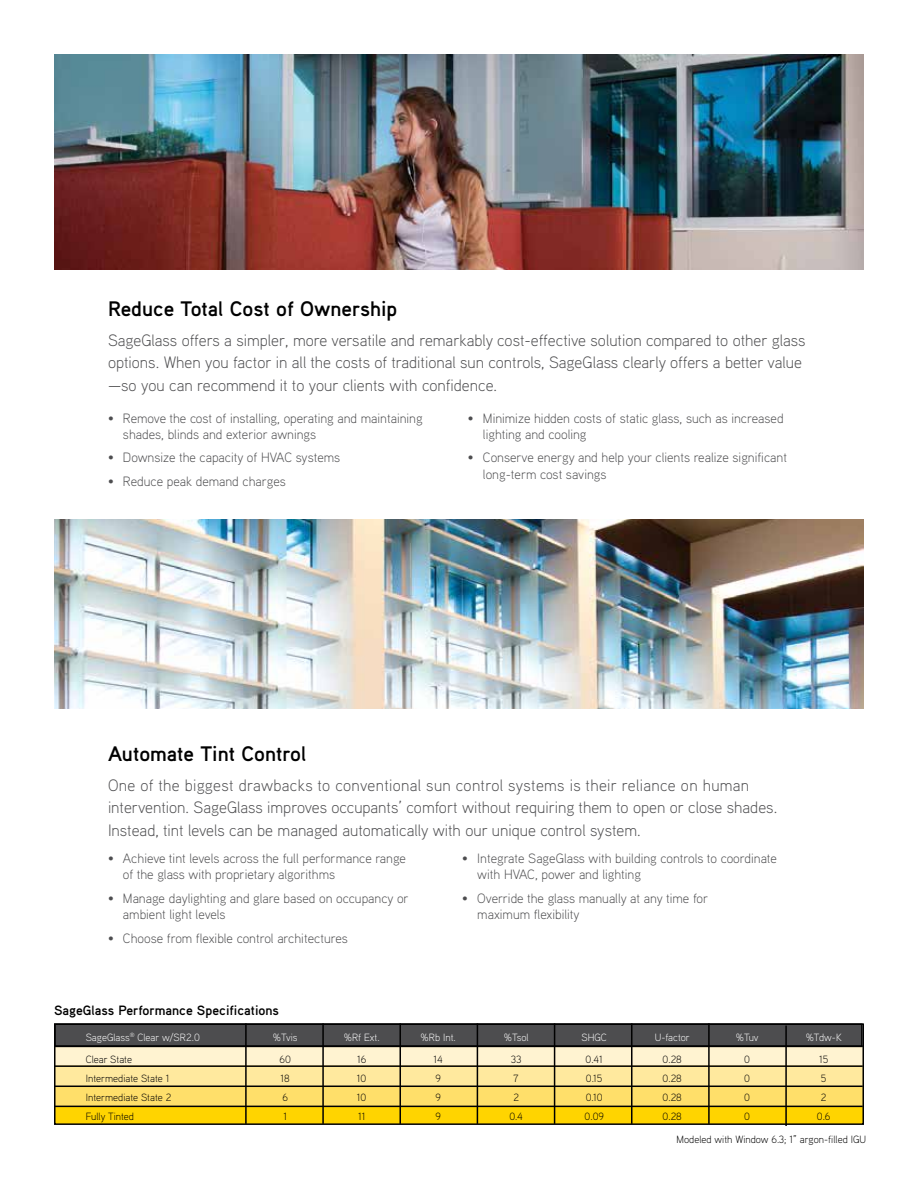
<style>
.page{position:relative;width:918px;height:1188px;background:#fff}
.page>*{position:absolute;margin:0;border:0;box-sizing:border-box;transform-origin:0 0}
.t1{font:700 21px "Aaux Pro";color:#000}
.t2{font:300 16.5px/22.5px "Aaux Pro";color:#4d4d4f}
.t3{font:300 13.5px/16.2px "Aaux Pro";color:#4d4d4f}
.t4{font:700 13.5px "Aaux Pro";color:#000}
.t5{font:300 10.5px "Aaux Pro";color:#000}
.t6{font:300 10.5px "Aaux Pro";color:#fff}
.s1{font-style:inherit}
</style>
<div class="page">
<img style="left:54px;top:54px;width:810px;height:216px">
<img style="left:54px;top:519px;width:810px;height:189px">
<div style="left:55px;top:1106px;width:809px;height:18px;background:#ffd400"></div>
<div style="left:55px;top:1046px;width:809px;height:20px;background:#fff3d1"></div>
<div style="left:55px;top:1066px;width:809px;height:20px;background:#ffe99e"></div>
<div style="left:55px;top:1024px;width:807px;height:22px;background:#4d4d4f"></div>
<div style="left:55px;top:1086px;width:809px;height:20px;background:#ffdf6a"></div>
<div style="left:54px;top:1023px;width:810px;height:102px;border:2px solid #000"></div>
<hr style="left:54px;top:1045px;width:809px;height:2px;background:#000">
<hr style="left:54px;top:1065px;width:809px;height:2px;background:#000">
<hr style="left:54px;top:1086px;width:809px;height:1px;background:#000">
<hr style="left:54px;top:1106px;width:809px;height:1px;background:#000">
<hr style="left:245px;top:1023px;width:2px;height:101px;background:#000">
<hr style="left:399px;top:1023px;width:2px;height:101px;background:#000">
<hr style="left:322px;top:1023px;width:2px;height:101px;background:#000">
<hr style="left:477px;top:1023px;width:1px;height:101px;background:#000">
<hr style="left:554px;top:1023px;width:1px;height:101px;background:#000">
<hr style="left:631px;top:1023px;width:1px;height:101px;background:#000">
<hr style="left:708px;top:1023px;width:2px;height:101px;background:#000">
<hr style="left:785px;top:1026px;width:2px;height:100px;background:#000">
<h1 class="t1" style="left:108px;top:295px;width:291px">Reduce Total Cost of Ownership</h1>
<p class="t2" style="left:108px;top:328px;width:699px">SageGlass offers a simpler, more versatile and remarkably cost-effective solution compared to other glass options. When you factor in all the costs of traditional sun controls, SageGlass clearly offers a better value —so you can recommend it to your clients with confidence.</p>
<p class="t3" style="left:123px;top:409px;width:301px;text-indent:-15px">• Remove the cost of installing, operating and maintaining shades, blinds and exterior awnings</p>
<p class="t3" style="left:108px;top:449px;width:234px">• Downsize the capacity of <span class="s1">HVAC</span> systems</p>
<p class="t3" style="left:108px;top:473px;width:180px">• Reduce peak demand charges</p>
<p class="t3" style="left:483px;top:409px;width:302px;text-indent:-15px">• Minimize hidden costs of static glass, such as increased lighting and cooling</p>
<p class="t3" style="left:483px;top:449px;width:306px;text-indent:-15px">• Conserve energy and help your clients realize significant long-term cost savings</p>
<h1 class="t1" style="left:108px;top:740px;width:200px">Automate Tint Control</h1>
<p class="t2" style="left:108px;top:773px;width:671px">One of the biggest drawbacks to conventional sun control systems is their reliance on human intervention. SageGlass improves occupants’ comfort without requiring them to open or close shades.<br>Instead, tint levels can be managed automatically with our unique control system.</p>
<p class="t3" style="left:123px;top:850px;width:285px;text-indent:-15px">• Achieve tint levels across the full performance range of the glass with proprietary algorithms</p>
<p class="t3" style="left:123px;top:890px;width:287px;text-indent:-15px">• Manage daylighting and glare based on occupancy or ambient light levels</p>
<p class="t3" style="left:108px;top:930px;width:241px">• Choose from flexible control architectures</p>
<p class="t3" style="left:477px;top:850px;width:301px;text-indent:-15px">• Integrate SageGlass with building controls to coordinate with HVAC, power and lighting</p>
<p class="t3" style="left:477px;top:890px;width:232px;text-indent:-15px">• Override the glass manually at any time for maximum flexibility</p>
<p class="t4" style="left:54px;top:1002px;width:227px">SageGlass Performance Specifications</p>
<p class="t6" style="left:86px;top:1030px;width:116px">SageGlass<sup>®</sup> Clear w/SR2.0</p>
<p class="t6" style="left:273px;top:1030px;width:26px">%Tvis</p>
<p class="t6" style="left:344px;top:1030px;width:37px">%Rf Ext.</p>
<p class="t6" style="left:421px;top:1030px;width:37px">%Rb Int.</p>
<p class="t6" style="left:504px;top:1030px;width:26px">%Tsol</p>
<p class="t6" style="left:581px;top:1030px;width:27px">SHGC</p>
<p class="t6" style="left:655px;top:1030px;width:37px">U-factor</p>
<p class="t6" style="left:736px;top:1030px;width:24px">%Tuv</p>
<p class="t6" style="left:806px;top:1030px;width:38px">%Tdw-K</p>
<p class="t5" style="left:86px;top:1053px;width:48px">Clear State</p>
<p class="t5" style="left:280px;top:1053px;width:13px">60</p>
<p class="t5" style="left:357px;top:1053px;width:11px">16</p>
<p class="t5" style="left:434px;top:1053px;width:11px">14</p>
<p class="t5" style="left:511px;top:1053px;width:12px">33</p>
<p class="t5" style="left:586px;top:1053px;width:19px">0.41</p>
<p class="t5" style="left:663px;top:1053px;width:21px">0.28</p>
<p class="t5" style="left:744px;top:1053px;width:7px">0</p>
<p class="t5" style="left:819px;top:1053px;width:11px">15</p>
<p class="t5" style="left:86px;top:1072px;width:85px">Intermediate State 1</p>
<p class="t5" style="left:281px;top:1072px;width:11px">18</p>
<p class="t5" style="left:357px;top:1072px;width:11px">10</p>
<p class="t5" style="left:436px;top:1072px;width:7px">9</p>
<p class="t5" style="left:514px;top:1072px;width:7px">7</p>
<p class="t5" style="left:586px;top:1072px;width:18px">0.15</p>
<p class="t5" style="left:663px;top:1072px;width:21px">0.28</p>
<p class="t5" style="left:744px;top:1072px;width:7px">0</p>
<p class="t5" style="left:821px;top:1072px;width:7px">5</p>
<p class="t5" style="left:86px;top:1091px;width:87px">Intermediate State 2</p>
<p class="t5" style="left:282px;top:1091px;width:7px">6</p>
<p class="t5" style="left:357px;top:1091px;width:11px">10</p>
<p class="t5" style="left:436px;top:1091px;width:7px">9</p>
<p class="t5" style="left:513px;top:1091px;width:7px">2</p>
<p class="t5" style="left:586px;top:1091px;width:18px">0.10</p>
<p class="t5" style="left:663px;top:1091px;width:21px">0.28</p>
<p class="t5" style="left:744px;top:1091px;width:7px">0</p>
<p class="t5" style="left:821px;top:1091px;width:7px">2</p>
<p class="t5" style="left:86px;top:1110px;width:50px">Fully Tinted</p>
<p class="t5" style="left:283px;top:1110px;width:5px">1</p>
<p class="t5" style="left:358px;top:1110px;width:9px">11</p>
<p class="t5" style="left:436px;top:1110px;width:7px">9</p>
<p class="t5" style="left:509px;top:1110px;width:15px">0.4</p>
<p class="t5" style="left:585px;top:1110px;width:21px">0.09</p>
<p class="t5" style="left:663px;top:1110px;width:21px">0.28</p>
<p class="t5" style="left:744px;top:1110px;width:7px">0</p>
<p class="t5" style="left:817px;top:1110px;width:15px">0.6</p>
<p class="t5" style="left:677px;top:1132px;width:191px">Modeled with Window 6.3; 1” argon-filled IGU</p>
</div>
